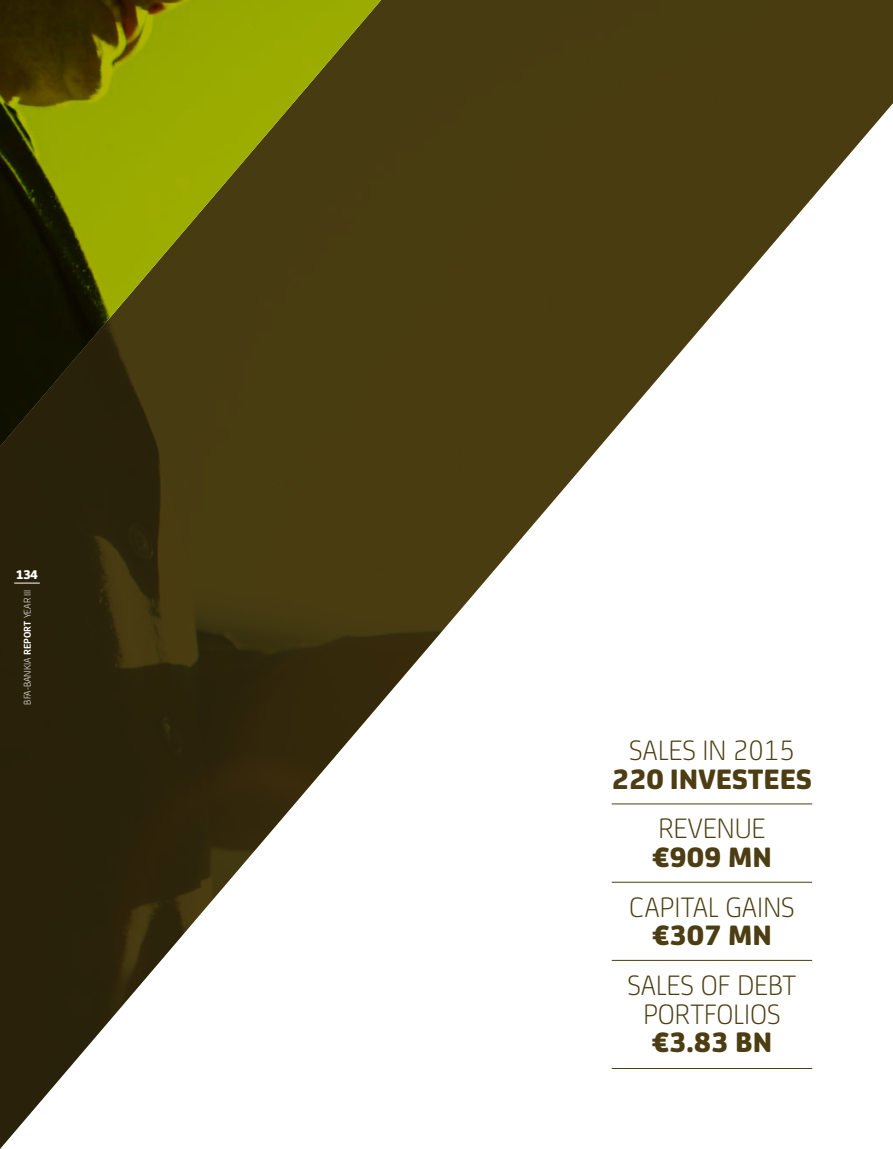
<style>
.page{position:relative;width:893px;height:1149px;background:#fff}
.page>*{position:absolute;margin:0;border:0;box-sizing:border-box;transform-origin:0 0}
.t1{font:300 30px/28.5px "Bankia";color:#4c3e12}
.t2{font:800 30px "Bankia";color:#4c3e12}
.t3{font:800 13.5px "Bankia";color:#fff}
.t4{font:300 10.5px "Bankia";color:#fff}
.s1{font-weight:700}
</style>
<div class="page">
<img style="left:0;top:0;width:893px;height:1148px">
<svg style="left:0;top:0;width:408px;height:496px;background:#545109"></svg>
<hr style="left:612px;top:803px;width:200px;height:1px;background:#4c3e12">
<hr style="left:612px;top:881px;width:200px;height:1px;background:#4c3e12">
<hr style="left:612px;top:959px;width:200px;height:1px;background:#4c3e12">
<hr style="left:612px;top:1067px;width:200px;height:1px;background:#4c3e12">
<svg style="left:14px;top:582px;width:26px;height:1px"></svg>
<p class="t3" style="left:16px;top:563px;width:24px">134</p>
<p class="t4" style="left:20px;top:704px;width:117px;rotate:-90deg">BFA-BANKIA <span class="s1">REPORT</span> YEAR III</p>
<p class="t1" style="left:629px;top:733px;width:167px">SALES IN 2015</p>
<p class="t2" style="left:612px;top:755px;width:75px">220 INVESTEES</p>
<p class="t1" style="left:658px;top:812px;width:106px">REVENUE</p>
<p class="t2" style="left:652px;top:833px;width:118px">€909 MN</p>
<p class="t1" style="left:629px;top:890px;width:167px">CAPITAL GAI NS</p>
<p class="t2" style="left:652px;top:911px;width:118px">€307 MN</p>
<p class="t1" style="left:643px;top:968px;width:126px;text-indent:-16px">SALES OF DEBT<br>PORTFOLIO</p>
<p class="t1" style="left:767px;top:997px;width:15px">S</p>
<p class="t2" style="left:652px;top:1018px;width:118px">€3.83 BN</p>
</div>
